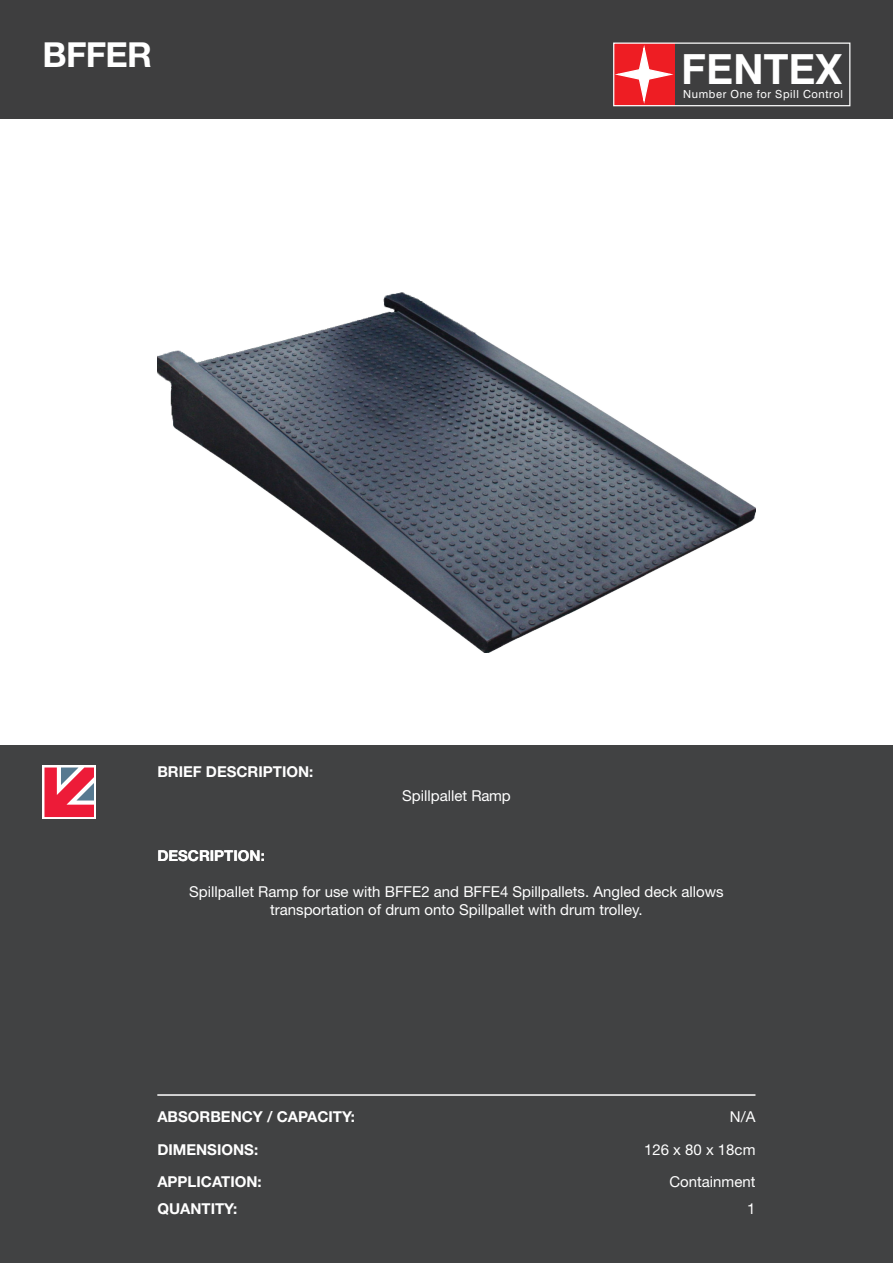
<style>
.page{position:relative;width:893px;height:1263px;background:#fff}
.page>*{position:absolute;margin:0;border:0;box-sizing:border-box;transform-origin:0 0}
.t1{font:700 41.55px "Swiss 721 BT";color:#fff}
.CODE{font:700 34.5px "Helvetica Neue LT Std";letter-spacing:-.02em;color:#fff}
.Body_1{font:15px/18px "Helvetica Neue LT Std";color:#fff;text-align:center}
.Heading_1{font:700 15px/32.5px "Helvetica Neue LT Std";color:#fff}
.Body_2{font:15px "Helvetica Neue LT Std";color:#fff}
.t2{font:11.1px "Swiss 721 BT";letter-spacing:.05em;color:#fff}
</style>
<div class="page">
<div style="left:0;top:0;width:893px;height:119px;background:#3e3e3f"></div>
<div style="left:0;top:746px;width:893px;height:517px;background:#414243"></div>
<div style="left:614px;top:43px;width:60px;height:63px;background:#ee1d23"></div>
<svg style="left:616px;top:48px;width:56px;height:54px"></svg>
<div style="left:613px;top:43px;width:237px;height:63px;border:1px solid #fff"></div>
<div style="left:43px;top:765px;width:53px;height:54px;background:#fff"></div>
<svg style="left:44px;top:767px;width:50px;height:50px"></svg>
<hr style="left:157px;top:1094px;width:598px;height:2px;background:#fff">
<img style="left:157px;top:293px;width:599px;height:360px">
<p class="CODE" style="left:43px;top:34px;width:111px">BFFER</p>
<h1 class="t1" style="left:681px;top:44px;width:162px">FENTEX</h1>
<p class="t2" style="left:683px;top:87px;width:161px">Number One for Spill Control</p>
<p class="Heading_1" style="left:157px;top:755px;width:158px">BRIEF DESCRIPTION:</p>
<p class="Body_1" style="left:402px;top:786px;width:110px">Spillpallet Ramp</p>
<p class="Heading_1" style="left:157px;top:839px;width:109px">DESCRIPTION:</p>
<p class="Body_1" style="left:189px;top:883px;width:536px">Spillpallet Ramp for use with BFFE2 and BFFE4 Spillpallets. Angled deck allows transportation of drum onto Spillpallet with drum trolley.</p>
<p class="Heading_1" style="left:157px;top:1100px;width:199px">ABSORBENCY / CAPACITY:<br>DIMENSIONS:<br>APPLICATION:</p>
<p class="Heading_1" style="left:157px;top:1192px;width:81px">QUANTITY:</p>
<p class="Body_2" style="left:730px;top:1108px;width:27px">N/A</p>
<p class="Body_2" style="left:644px;top:1140px;width:113px">126 x 80 x 18cm</p>
<p class="Body_2" style="left:669px;top:1173px;width:88px">Containment</p>
<p class="Body_2" style="left:747px;top:1200px;width:10px">1</p>
</div>
